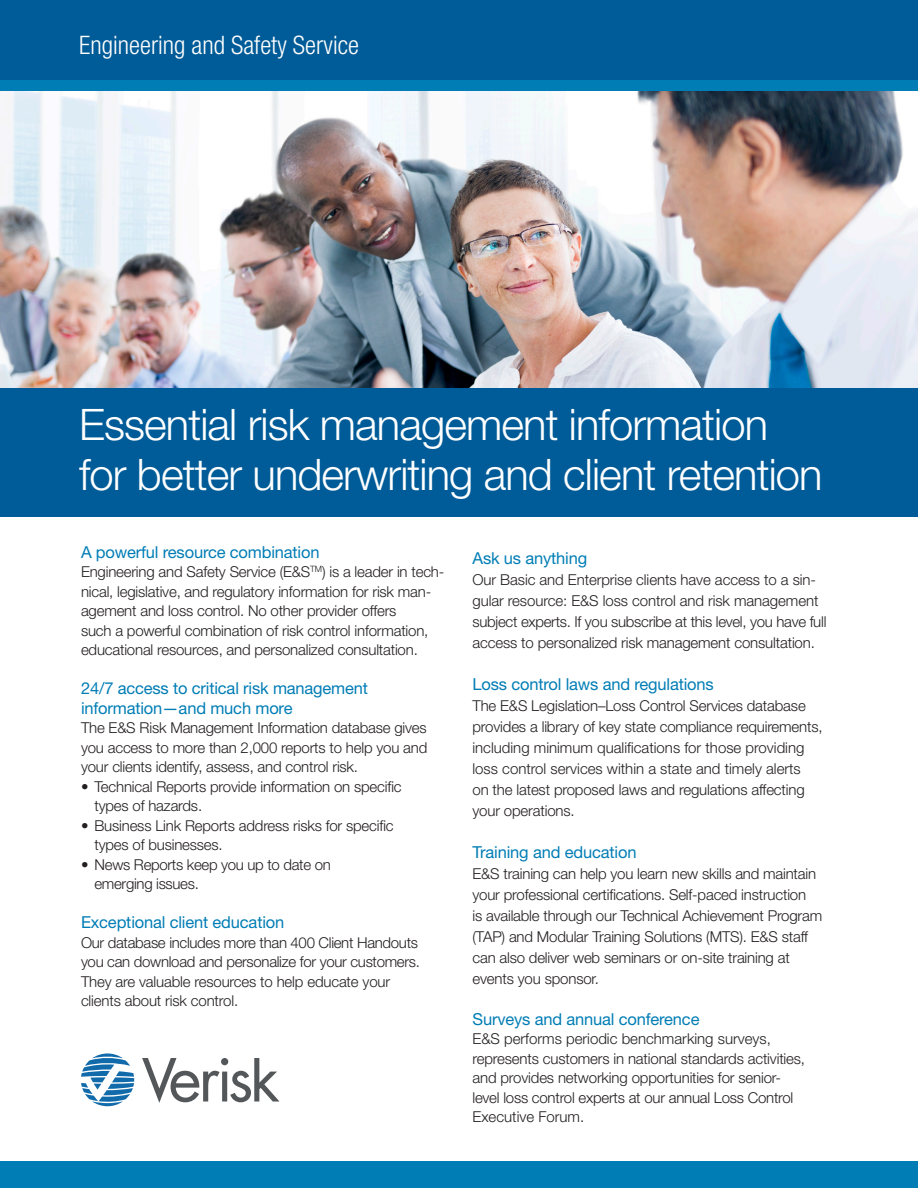
<style>
.page{position:relative;width:918px;height:1188px;background:#fff}
.page>*{position:absolute;margin:0;border:0;box-sizing:border-box;transform-origin:0 0}
.t1{font:300 43.5px/49.5px "Helvetica Neue LT Std";letter-spacing:-.02em;color:#fff}
.t2{font:300 condensed 25.5px "Helvetica Neue";color:#fff}
.t3{font:16.5px "Helvetica Neue LT Std";letter-spacing:-.01em;color:#007db5}
.t4{font:300 15px/21px "Helvetica Neue LT Std";letter-spacing:-.01em;color:#231f20}
</style>
<div class="page">
<img style="left:0;top:91px;width:918px;height:297px">
<div style="left:0;top:0;width:918px;height:81px;background:#005c98"></div>
<div style="left:0;top:80px;width:918px;height:11px;background:#007db5"></div>
<div style="left:0;top:1161px;width:918px;height:27px;background:#007db5"></div>
<div style="left:0;top:388px;width:918px;height:129px;background:#005c98"></div>
<svg style="left:81px;top:1053px;width:53px;height:53px"></svg>
<svg style="left:142px;top:1058px;width:138px;height:45px"></svg>
<p class="t2" style="left:79px;top:30px;width:281px">Engineering and Safety Service</p>
<p class="t1" style="left:79px;top:399px;width:745px">Essential risk management information for better underwriting and client retention</p>
<p class="t3" style="left:81px;top:542px;width:240px">A powerful resource combination</p>
<p class="t4" style="left:81px;top:562px;width:365px;line-height:19.5px">Engineering and Safety Service (E&amp;S<sup>TM</sup>) is a leader in tech&shy;nical, legislative, and regulatory information for risk man&shy;agement and loss control. No other provider offers</p>
<p class="t4" style="left:81px;top:620px;width:349px;line-height:19.5px">such a powerful combination of risk control information, educational resources, and personalized consultation.</p>
<p class="t3" style="left:81px;top:679px;width:289px">24/7 access to critical risk management</p>
<p class="t3" style="left:81px;top:698px;width:213px">information—and much more</p>
<p class="t4" style="left:81px;top:717px;width:347px">The E&amp;S Risk Management Information database gives</p>
<p class="t4" style="left:81px;top:737px;width:348px">you access to more than 2,000 reports to help you and</p>
<p class="t4" style="left:81px;top:756px;width:279px">your clients identify, assess, and control risk.</p>
<p class="t4" style="left:94px;top:776px;width:309px;line-height:19.5px;text-indent:-14px">• Technical Reports provide information on specific types of hazards.</p>
<p class="t4" style="left:94px;top:815px;width:301px;line-height:19.5px;text-indent:-14px">• Business Link Reports address risks for specific types of businesses.</p>
<p class="t4" style="left:94px;top:854px;width:238px;line-height:19.5px;text-indent:-14px">• News Reports keep you up to date on emerging issues.</p>
<p class="t3" style="left:81px;top:913px;width:205px">Exceptional client education</p>
<p class="t4" style="left:81px;top:932px;width:339px">Our database includes more than 400 Client Handouts</p>
<p class="t4" style="left:81px;top:951px;width:340px">you can download and personalize for your customers.</p>
<p class="t4" style="left:81px;top:971px;width:311px;line-height:19.5px">They are valuable resources to help educate your clients about risk control.</p>
<p class="t3" style="left:472px;top:549px;width:116px">Ask us anything</p>
<p class="t4" style="left:472px;top:569px;width:355px">Our Basic and Enterprise clients have access to a sin&shy;gular resource: E&amp;S loss control and risk management subject experts. If you subscribe at this level, you have full access to personalized risk management consultation.</p>
<p class="t3" style="left:472px;top:675px;width:243px">Loss control laws and regulations</p>
<p class="t4" style="left:472px;top:695px;width:352px">The E&amp;S Legislation–Loss Control Services database provides a library of key state compliance requirements, including minimum qualifications for those providing loss control services within a state and timely alerts<br>on the latest proposed laws and regulations affecting your operations.</p>
<p class="t3" style="left:472px;top:843px;width:166px">Training and education</p>
<p class="t4" style="left:472px;top:863px;width:351px">E&amp;S training can help you learn new skills and maintain your professional certifications. Self-paced instruction<br>is available through our Technical Achievement Program (TAP) and Modular Training Solutions (MTS). E&amp;S staff can also deliver web seminars or on-site training at events you sponsor.</p>
<p class="t3" style="left:472px;top:1009px;width:229px">Surveys and annual conference</p>
<p class="t4" style="left:472px;top:1029px;width:334px;line-height:19.5px">E&amp;S performs periodic benchmarking surveys, represents customers in national standards activities, and provides networking opportunities for senior&shy;level loss control experts at our annual Loss Control Executive Forum.</p>
</div>
